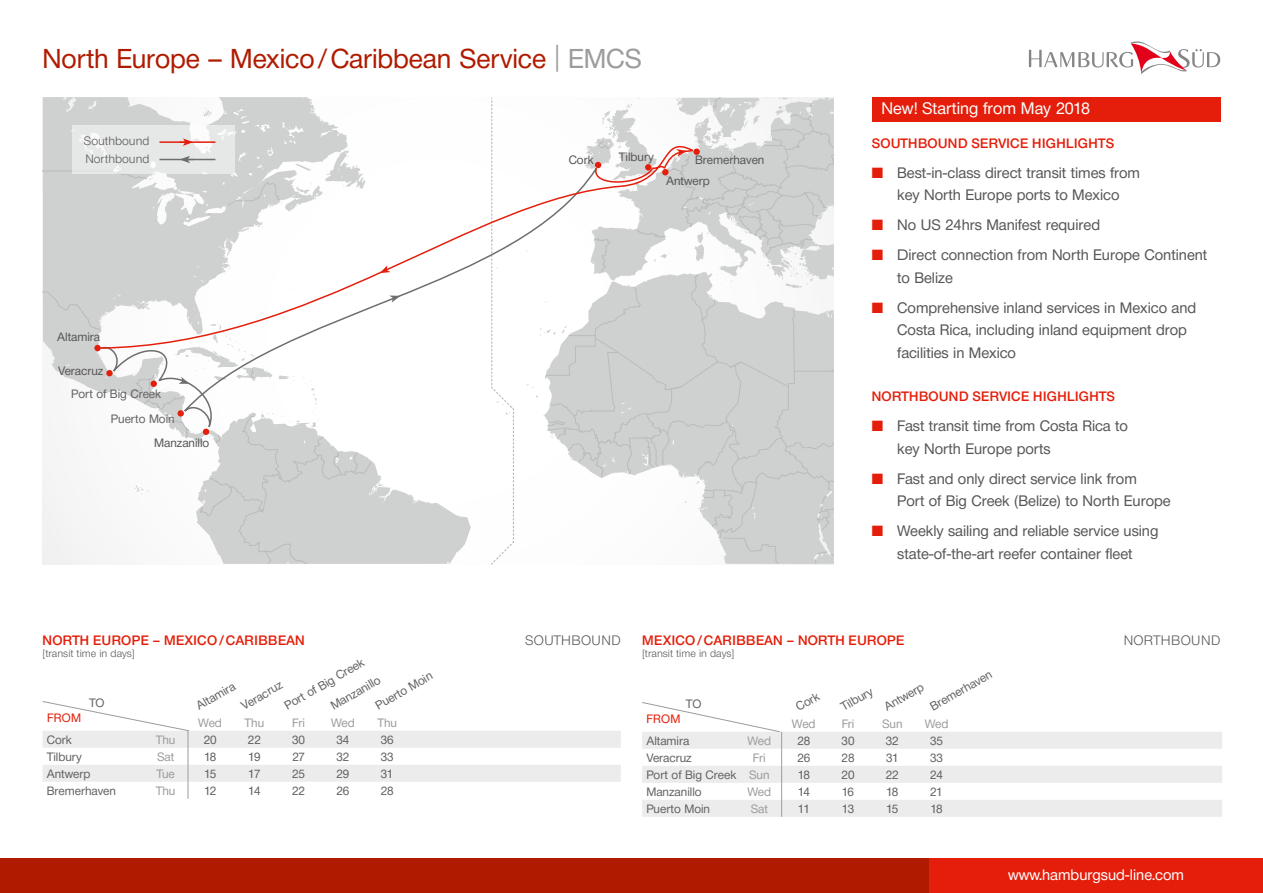
<style>
.page{position:relative;width:1263px;height:893px;background:#fff}
.page>*{position:absolute;margin:0;border:0;box-sizing:border-box;transform-origin:0 0}
.t1{font:27px "Neue Helvetica BQ";color:#b01b00}
.t2{font:16.5px "Neue Helvetica BQ";color:#fff}
.t3{font:15px/22.5px "Neue Helvetica BQ";color:#565655}
.t4{font:15px "Neue Helvetica BQ";color:#fff}
.t5{font:500 13.5px "Neue Helvetica BQ";letter-spacing:.02em;color:#e41e0a}
.t6{font:300 13.5px "Neue Helvetica BQ";letter-spacing:.02em;color:#565655}
.t7{font:12px/22.5px "Neue Helvetica BQ";color:#626261}
.t8{font:12px "Neue Helvetica BQ";color:#565655}
.t9{font:12px "Neue Helvetica BQ";color:#9c9c9d}
.t10{font:300 12px/18px "Neue Helvetica BQ";color:#565655}
.t11{font:12px "Neue Helvetica BQ";letter-spacing:.02em;color:#e41e0a}
.t12{font:300 10.5px "Neue Helvetica BQ";color:#565655}
.s1{color:#9c9c9d}
.s2{color:#e41e0a}
</style>
<div class="page">
<svg style="left:1029px;top:41px;width:191px;height:33px"></svg>
<div style="left:0;top:859px;width:929px;height:34px;background:#b01b00"></div>
<div style="left:929px;top:859px;width:334px;height:34px;background:#e41e0a"></div>
<svg style="left:43px;top:444px;width:156px;height:120px"></svg>
<svg style="left:199px;top:444px;width:71px;height:120px;background:#d4d5d5"></svg>
<svg style="left:270px;top:444px;width:201px;height:120px"></svg>
<svg style="left:43px;top:97px;width:296px;height:347px"></svg>
<svg style="left:579px;top:461px;width:255px;height:103px"></svg>
<svg style="left:579px;top:291px;width:255px;height:170px;background:#d0d1d1"></svg>
<svg style="left:491px;top:97px;width:88px;height:468px"></svg>
<svg style="left:42px;top:701px;width:579px;height:98px"></svg>
<svg style="left:782px;top:732px;width:440px;height:85px;fill:#ececec"></svg>
<svg style="left:642px;top:702px;width:140px;height:115px"></svg>
<div style="left:94px;top:345px;width:7px;height:6px;background:#e41e0a;border-radius:50%"></div>
<svg style="left:602px;top:98px;width:232px;height:193px"></svg>
<svg style="left:99px;top:302px;width:174px;height:141px"></svg>
<svg style="left:72px;top:125px;width:162px;height:49px;background:#e8e9e9"></svg>
<svg style="left:165px;top:350px;width:433px;height:80px"></svg>
<svg style="left:100px;top:133px;width:597px;height:217px"></svg>
<div style="left:872px;top:97px;width:348px;height:25px;background:#e41e0a"></div>
<h1 class="t1" style="left:43px;top:42px;width:601px">North Europe – Mexico/Caribbean Service <span class="s1">| EMCS</span></h1>
<p class="t10" style="left:84px;top:131px;width:67px">Southbound<br>Northbound</p>
<p class="t8" style="left:57px;top:330px;width:44px">Altamira</p>
<p class="t8" style="left:58px;top:363px;width:47px">Veracruz</p>
<p class="t7" style="left:111px;top:382px;width:65px;line-height:24.6px;text-indent:-40px">Port of Big Creek<br>Puerto Moin</p>
<p class="t8" style="left:154px;top:435px;width:57px">Manzanillo</p>
<p class="t8" style="left:569px;top:153px;width:26px">Cork</p>
<p class="t8" style="left:619px;top:149px;width:36px">Tilbury</p>
<p class="t8" style="left:695px;top:152px;width:71px">Bremerhaven</p>
<p class="t8" style="left:666px;top:173px;width:45px">Antwerp</p>
<p class="t2" style="left:881px;top:98px;width:210px">New! Starting from May 2018</p>
<p class="t5" style="left:872px;top:135px;width:244px">SOUTHBOUND SERVICE HIGHLIGHTS</p>
<p class="t3" style="left:872px;top:161px;width:270px;text-align:center"><span class="s2">■</span> Best-in-class direct transit times from key North Europe ports to Mexico</p>
<p class="t3" style="left:872px;top:214px;width:230px"><span class="s2">■</span> No US 24hrs Manifest required</p>
<p class="t3" style="left:897px;top:244px;width:312px;text-indent:-26px"><span class="s2">■</span> Direct connection from North Europe Continent to Belize</p>
<p class="t3" style="left:897px;top:296px;width:300px;text-indent:-26px"><span class="s2">■</span> Comprehensive inland services in Mexico and<br>Costa Rica, including inland equipment drop facilities in Mexico</p>
<p class="t5" style="left:872px;top:388px;width:245px">NORTHBOUND SERVICE HIGHLIGHTS</p>
<p class="t3" style="left:897px;top:415px;width:232px;text-indent:-26px"><span class="s2">■</span> Fast transit time from Costa Rica to key North Europe ports</p>
<p class="t3" style="left:897px;top:467px;width:275px;text-indent:-26px"><span class="s2">■</span> Fast and only direct service link from<br>Port of Big Creek (Belize) to North Europe</p>
<p class="t3" style="left:872px;top:520px;width:288px;text-align:center"><span class="s2">■</span> Weekly sailing and reliable service using state-of-the-art reefer container fleet</p>
<p class="t5" style="left:43px;top:631px;width:264px">NORTH EUROPE – MEXICO/CARIBBEAN</p>
<p class="t6" style="left:525px;top:631px;width:97px">SOUTHBOUND</p>
<p class="t12" style="left:43px;top:647px;width:94px">[transit time in days]</p>
<p class="t7" style="left:280px;top:697px;width:91px;rotate:-30deg">Port of Big Creek</p>
<p class="t7" style="left:359px;top:677px;width:65px;text-indent:-39px;rotate:-30deg">Manzanillo<br>Puerto Moin</p>
<p class="t7" style="left:191px;top:697px;width:44px;rotate:-30deg">Altamira</p>
<p class="t7" style="left:236px;top:697px;width:47px;rotate:-30deg">Veracruz</p>
<p class="t7" style="left:89px;top:692px;width:17px">TO</p>
<p class="t5" style="left:642px;top:631px;width:264px">MEXICO/CARIBBEAN – NORTH EUROPE</p>
<p class="t6" style="left:1124px;top:631px;width:98px">NORTHBOUND</p>
<p class="t12" style="left:642px;top:647px;width:94px">[transit time in days]</p>
<p class="t7" style="left:686px;top:693px;width:17px">TO</p>
<p class="t7" style="left:914px;top:677px;width:71px;line-height:23.1px;text-indent:-40px;rotate:-30deg">Antwerp<br>Bremerhaven</p>
<p class="t7" style="left:791px;top:698px;width:26px;rotate:-30deg">Cork</p>
<p class="t7" style="left:836px;top:698px;width:36px;rotate:-30deg">Tilbury</p>
<p class="t11" style="left:47px;top:710px;width:36px">FROM</p>
<p class="t9" style="left:198px;top:715px;width:25px">Wed</p>
<p class="t9" style="left:245px;top:715px;width:21px">Thu</p>
<p class="t9" style="left:292px;top:715px;width:14px">Fri</p>
<p class="t9" style="left:331px;top:715px;width:25px">Wed</p>
<p class="t9" style="left:377px;top:715px;width:21px">Thu</p>
<p class="t11" style="left:646px;top:711px;width:36px">FROM</p>
<p class="t9" style="left:792px;top:716px;width:25px">Wed</p>
<p class="t9" style="left:842px;top:716px;width:14px">Fri</p>
<p class="t9" style="left:882px;top:716px;width:22px">Sun</p>
<p class="t9" style="left:925px;top:716px;width:25px">Wed</p>
<p class="t7" style="left:47px;top:728px;width:26px">Cork</p>
<p class="t9" style="left:156px;top:732px;width:21px">Thu</p>
<p class="t7" style="left:204px;top:728px;width:15px">20</p>
<p class="t7" style="left:248px;top:728px;width:15px">22</p>
<p class="t7" style="left:292px;top:728px;width:15px">30</p>
<p class="t7" style="left:336px;top:728px;width:15px">34</p>
<p class="t7" style="left:381px;top:728px;width:15px">36</p>
<p class="t7" style="left:47px;top:745px;width:36px">Tilbury</p>
<p class="t9" style="left:157px;top:749px;width:19px">Sat</p>
<p class="t7" style="left:204px;top:745px;width:14px">18</p>
<p class="t7" style="left:248px;top:745px;width:14px">19</p>
<p class="t7" style="left:292px;top:745px;width:14px">27</p>
<p class="t7" style="left:336px;top:745px;width:15px">32</p>
<p class="t7" style="left:381px;top:745px;width:15px">33</p>
<p class="t7" style="left:47px;top:762px;width:45px">Antwerp</p>
<p class="t9" style="left:157px;top:766px;width:20px">Tue</p>
<p class="t7" style="left:204px;top:762px;width:14px">15</p>
<p class="t7" style="left:248px;top:762px;width:14px">17</p>
<p class="t7" style="left:292px;top:762px;width:15px">25</p>
<p class="t7" style="left:336px;top:762px;width:15px">29</p>
<p class="t7" style="left:381px;top:762px;width:14px">31</p>
<p class="t7" style="left:47px;top:779px;width:71px">Bremerhaven</p>
<p class="t9" style="left:156px;top:783px;width:21px">Thu</p>
<p class="t7" style="left:204px;top:779px;width:14px">12</p>
<p class="t7" style="left:248px;top:779px;width:14px">14</p>
<p class="t7" style="left:292px;top:779px;width:15px">22</p>
<p class="t7" style="left:336px;top:779px;width:15px">26</p>
<p class="t7" style="left:381px;top:779px;width:15px">28</p>
<p class="t7" style="left:646px;top:729px;width:44px">Altamira</p>
<p class="t9" style="left:747px;top:733px;width:25px">Wed</p>
<p class="t7" style="left:797px;top:729px;width:15px">28</p>
<p class="t7" style="left:841px;top:729px;width:15px">30</p>
<p class="t7" style="left:886px;top:729px;width:15px">32</p>
<p class="t7" style="left:930px;top:729px;width:15px">35</p>
<p class="t7" style="left:646px;top:746px;width:47px">Veracruz</p>
<p class="t9" style="left:753px;top:750px;width:14px">Fri</p>
<p class="t7" style="left:797px;top:746px;width:15px">26</p>
<p class="t7" style="left:841px;top:746px;width:15px">28</p>
<p class="t7" style="left:886px;top:746px;width:14px">31</p>
<p class="t7" style="left:930px;top:746px;width:15px">33</p>
<p class="t7" style="left:646px;top:763px;width:125px">Port of Big Creek <span class="s1">Sun</span></p>
<p class="t7" style="left:798px;top:763px;width:14px">18</p>
<p class="t7" style="left:841px;top:763px;width:15px">20</p>
<p class="t7" style="left:886px;top:763px;width:15px">22</p>
<p class="t7" style="left:930px;top:763px;width:15px">24</p>
<p class="t7" style="left:646px;top:780px;width:57px">Manzanillo</p>
<p class="t9" style="left:747px;top:784px;width:25px">Wed</p>
<p class="t7" style="left:798px;top:780px;width:14px">14</p>
<p class="t7" style="left:842px;top:780px;width:14px">16</p>
<p class="t7" style="left:886px;top:780px;width:14px">18</p>
<p class="t7" style="left:930px;top:780px;width:14px">21</p>
<p class="t7" style="left:646px;top:797px;width:65px">Puerto Moin</p>
<p class="t9" style="left:751px;top:801px;width:19px">Sat</p>
<p class="t7" style="left:798px;top:797px;width:14px">11</p>
<p class="t7" style="left:842px;top:797px;width:14px">13</p>
<p class="t7" style="left:886px;top:797px;width:14px">15</p>
<p class="t7" style="left:930px;top:797px;width:14px">18</p>
<p class="t4" style="left:1008px;top:865px;width:177px">www.hamburgsud-line.com</p>
</div>
